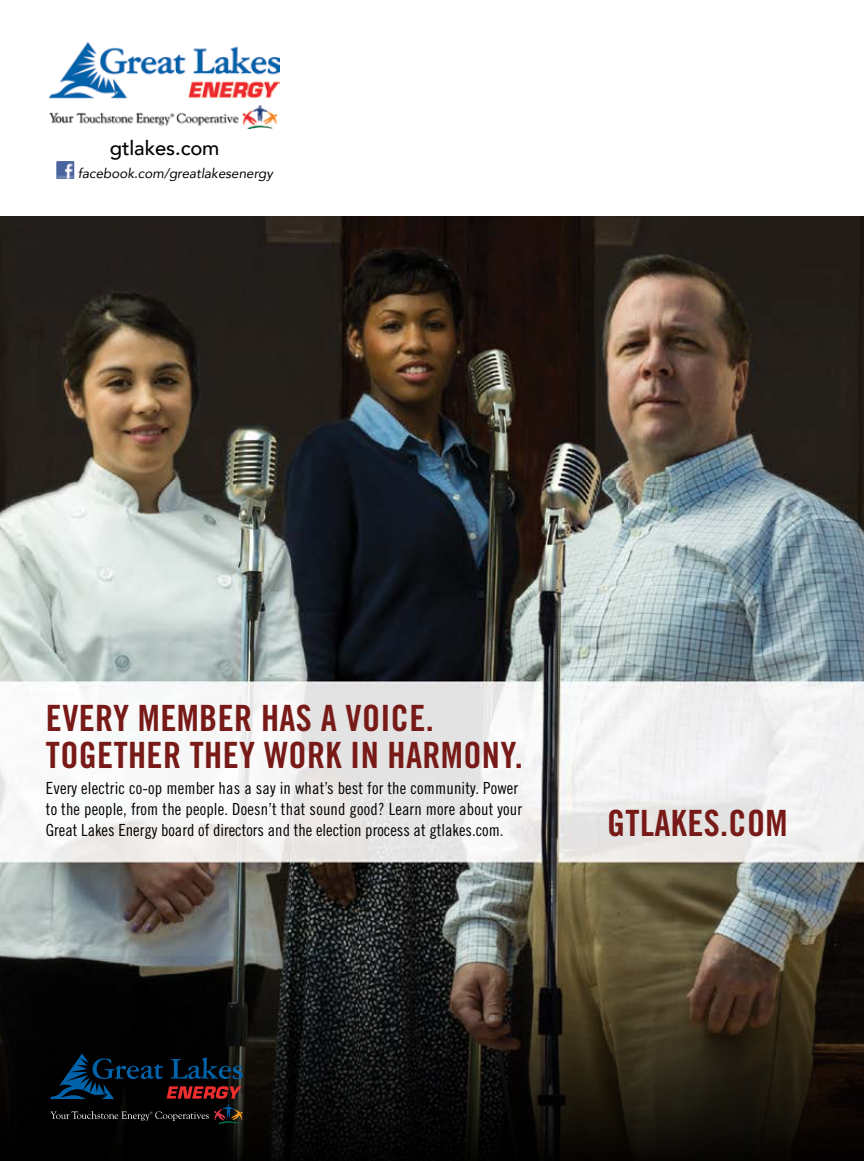
<style>
.page{position:relative;width:864px;height:1161px;background:#fff}
.page>*{position:absolute;margin:0;border:0;box-sizing:border-box;transform-origin:0 0}
.t1{font:36.15px/36.2px "Trade Gothic Bold Cond Twenty";letter-spacing:.01em;color:#781a17}
.t2{font:500 20.25px "Avenir";letter-spacing:-.005em;color:#000}
.t3{font:16.65px/20.9px "Trade Gothic Cond Eighteen";letter-spacing:.01em;color:#000}
.t4{font:italic 13.5px "Avenir";color:#000}
</style>
<div class="page">
<img style="left:0;top:216px;width:864px;height:740px">
<svg style="left:0;top:956px;width:864px;height:205px;background:#1b1711"></svg>
<svg style="left:50px;top:1054px;width:193px;height:71px;background:#11151d"></svg>
<img style="left:50px;top:42px;width:230px;height:87px">
<img style="left:56px;top:161px;width:18px;height:18px">
<p class="t2" style="left:110px;top:130px;width:111px">gtlakes.com</p>
<p class="t4" style="left:78px;top:165px;width:197px">facebook.com/greatlakesenergy</p>
<h1 class="t1" style="left:46px;top:700px;width:478px">EVERY MEMBER HAS A VOICE.<br>TOGETHER THEY WORK IN HARMONY.</h1>
<p class="t3" style="left:46px;top:778px;width:478px">Every electric co-op member has a say in what’s best for the community. Power to the people, from the people. Doesn’t that sound good? Learn more about your<br>Great Lakes Energy board of directors and the election process at gtlakes.com.</p>
<h1 class="t1" style="left:607px;top:805px;width:182px">GTLAKES.COM</h1>
</div>
